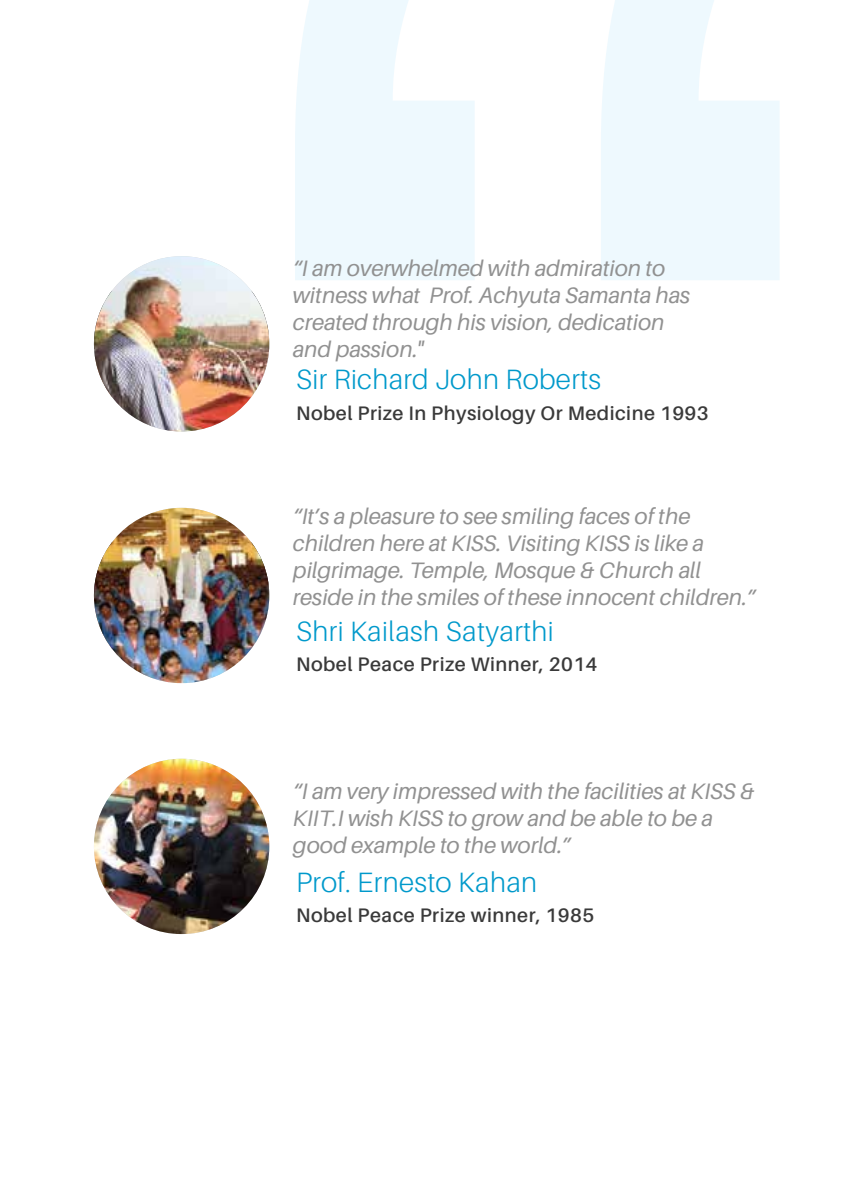
<style>
.page{position:relative;width:842px;height:1191px;background:#fff}
.page>*{position:absolute;margin:0;border:0;box-sizing:border-box;transform-origin:0 0}
.t1{font:300 28px "Aileron";letter-spacing:.015em;color:#0099cb}
.t2{font:italic 22.4px/26.8px "Aileron";color:#919191}
.t3{font:600 19.6px "Aileron";letter-spacing:.025em;color:#3a3a3a}
</style>
<div class="page">
<svg style="left:295px;top:0;width:485px;height:280px;fill:#eef9fe"></svg>
<img style="left:94px;top:291px;width:174px;height:106px">
<img style="left:94px;top:256px;width:175px;height:175px;border-radius:88px">
<img style="left:94px;top:543px;width:174px;height:105px">
<img style="left:94px;top:508px;width:175px;height:175px;border-radius:88px">
<img style="left:94px;top:759px;width:175px;height:175px;border-radius:88px">
<p class="t2" style="left:293px;top:255px;width:399px">“I am overwhelmed with admiration to witness what Prof. Achyuta Samanta has created through his vision, dedication and passion."</p>
<p class="t1" style="left:296px;top:364px;width:307px">Sir Richard John Roberts</p>
<p class="t3" style="left:296px;top:402px;width:414px">Nobel Prize In Physiology Or Medicine 1993</p>
<p class="t2" style="left:293px;top:503px;width:465px">“It’s a pleasure to see smiling faces of the children here at KISS. Visiting KISS is like a pilgrimage. Temple, Mosque &amp; Church all reside in the smiles of these innocent children.”</p>
<p class="t1" style="left:296px;top:616px;width:259px">Shri Kailash Satyarthi</p>
<p class="t3" style="left:296px;top:654px;width:303px">Nobel Peace Prize Winner, 2014</p>
<p class="t2" style="left:293px;top:778px;width:463px">“I am very impressed with the facilities at KISS &amp;<br>KIIT.I wish KISS to grow and be able to be a good example to the world.”</p>
<p class="t1" style="left:296px;top:867px;width:243px">Prof. Ernesto Kahan</p>
<p class="t3" style="left:296px;top:905px;width:300px">Nobel Peace Prize winner, 1985</p>
</div>
